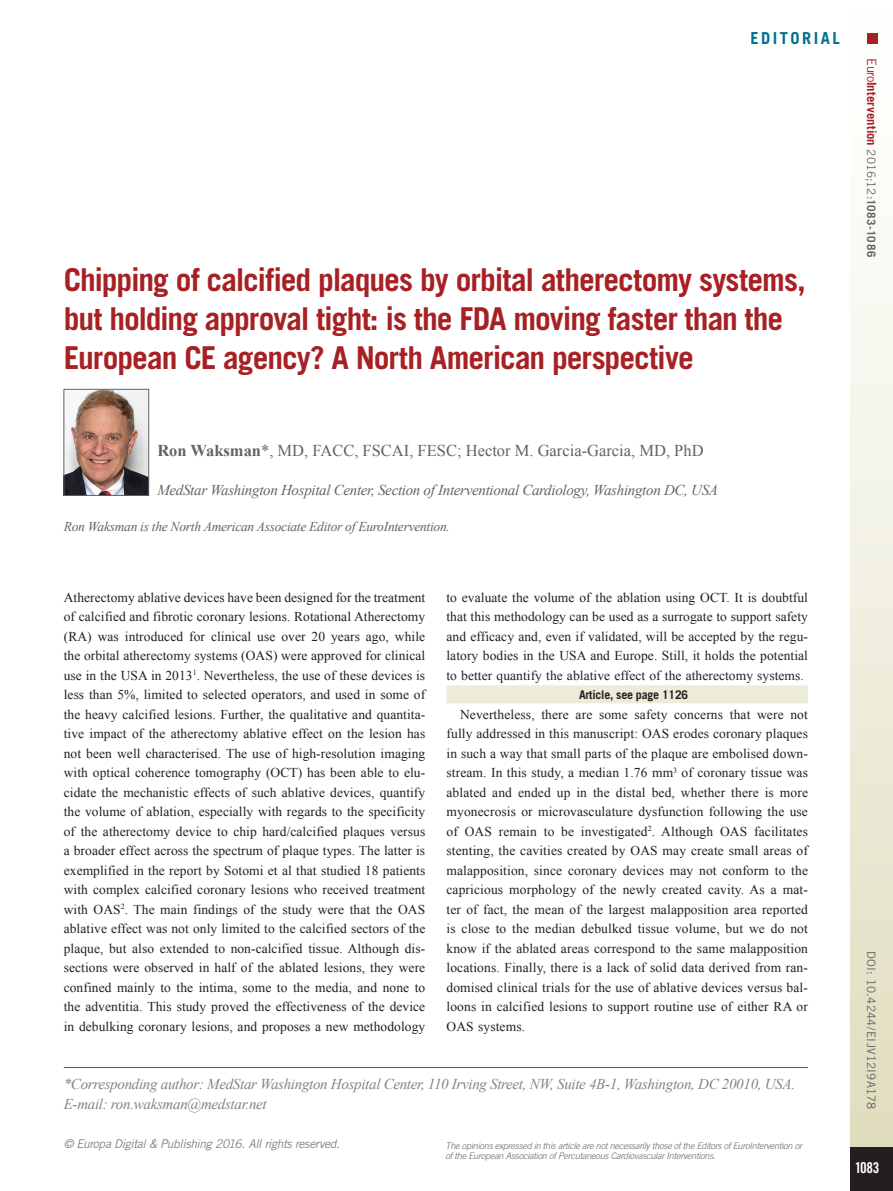
<style>
.page{position:relative;width:893px;height:1191px;background:#fff}
.page>*{position:absolute;margin:0;border:0;box-sizing:border-box;transform-origin:0 0}
.chapitre_titre{font:700 31.5px/39px "Trade Gothic LT Std";letter-spacing:-.035em;color:#a72023}
.chapitre_auteurs{font:16.5px "Times New Roman";color:#636366}
.chapitre_tetiere{font:700 16.5px "Trade Gothic LT Std";letter-spacing:.15em;color:#00718e}
.corresponding_author{font:italic 15px/19.5px "Times New Roman";letter-spacing:-.02em;color:#808285}
.chapitre_address{font:italic 15px "Times New Roman";letter-spacing:-.02em;color:#636366}
.t1{font:15px "Trade Gothic LT Std Bd Cn 20";color:#fff}
.text_1er_paragraph{font:13.5px/19.5px "Times New Roman";letter-spacing:.005em;color:#231f20;text-align:justify}
.text_paragraph{font:13.5px/19.5px "Times New Roman";letter-spacing:.01em;color:#231f20;text-align:justify}
.chapitre_address-2{font:italic 13.5px "Times New Roman";letter-spacing:-.02em;color:#636366}
.t2{font:700 12.75px "Trade Gothic LT Std";letter-spacing:.005em;color:#a72023}
.t3{font:italic 12px "Trade Gothic LT Std";letter-spacing:-.03em;color:#808285}
.ArticleSee{font:700 12px "Trade Gothic LT Std";letter-spacing:-.02em;color:#231f20}
.t4{font:11.7px "Trade Gothic LT Std";letter-spacing:.015em;color:#636366}
.t5{font:italic 300 9px/10.5px "Trade Gothic LT Std";letter-spacing:-.02em;color:#636366}
.s1{font-weight:400}
.s2{font-weight:400;font-size:11.7px;color:#636366}
.s3{font-size:11.7px;color:#636366}
.s4{font-weight:700}
</style>
<div class="page">
<div style="left:850px;top:0;width:43px;height:1191px;background:linear-gradient(to bottom,#fff,#dfdcbd)"></div>
<div style="left:850px;top:1147px;width:43px;height:44px;background:#231f20"></div>
<div style="left:867px;top:34px;width:11px;height:10px;background:#a72023"></div>
<hr style="left:64px;top:1067px;width:744px;height:1px;background:#57585a">
<img style="left:66px;top:391px;width:81px;height:102px">
<div style="left:64px;top:389px;width:85px;height:106px;border:1px solid #636366"></div>
<div style="left:446px;top:685px;width:362px;height:18px;background:#edecda"></div>
<p class="chapitre_tetiere" style="left:750px;top:28px;width:91px">EDITORIAL</p>
<p class="chapitre_titre" style="left:64px;top:259px;width:743px">Chipping of calcified plaques by orbital atherectomy systems, but holding approval tight: is the FDA moving faster than the<br>European CE agency? A North American perspective</p>
<p class="t2" style="left:879px;top:58px;width:200px;rotate:90deg"><span class="s1">Euro</span>Intervention <span class="s2">2016;12:</span><span class="s3">1083-1086</span></p>
<p class="chapitre_auteurs" style="left:157px;top:440px;width:548px"><span class="s4">Ron Waksman</span>*, MD, FACC, FSCAI, FESC; Hector M. Garcia-Garcia, MD, PhD</p>
<p class="chapitre_address" style="left:157px;top:479px;width:562px">MedStar Washington Hospital Center, Section of Interventional Cardiology, Washington DC, USA</p>
<p class="chapitre_address-2" style="left:64px;top:517px;width:388px">Ron Waksman is the North American Associate Editor of EuroIntervention.</p>
<p class="text_1er_paragraph" style="left:64px;top:587px;width:363px">Atherectomy ablative devices have been designed for the treatment of calcified and fibrotic coronary lesions. Rotational Atherectomy (RA) was introduced for clinical use over 20 years ago, while the orbital atherectomy systems (OAS) were approved for clinical use in the USA in 2013<sup>1</sup>. Nevertheless, the use of these devices is less than 5%, limited to selected operators, and used in some of the heavy calcified lesions. Further, the qualitative and quantita&shy;tive impact of the atherectomy ablative effect on the lesion has not been well characterised. The use of high-resolution imaging with optical coherence tomography (OCT) has been able to elu&shy;cidate the mechanistic effects of such ablative devices, quantify the volume of ablation, especially with regards to the specificity of the atherectomy device to chip hard/calcified plaques versus a broader effect across the spectrum of plaque types. The latter is exemplified in the report by Sotomi et al that studied 18 patients with complex calcified coronary lesions who received treatment with OAS<sup>2</sup>. The main findings of the study were that the OAS ablative effect was not only limited to the calcified sectors of the plaque, but also extended to non-calcified tissue. Although dis&shy;sections were observed in half of the ablated lesions, they were confined mainly to the intima, some to the media, and none to the adventitia. This study proved the effectiveness of the device in debulking coronary lesions, and proposes a new methodology</p>
<p class="text_1er_paragraph" style="left:446px;top:587px;width:363px">to evaluate the volume of the ablation using OCT. It is doubtful that this methodology can be used as a surrogate to support safety and efficacy and, even if validated, will be accepted by the regu&shy;latory bodies in the USA and Europe. Still, it holds the potential to better quantify the ablative effect of the atherectomy systems.</p>
<p class="ArticleSee" style="left:579px;top:687px;width:110px">Article, see page 1126</p>
<p class="text_paragraph" style="left:446px;top:704px;width:363px;text-indent:14px">Nevertheless, there are some safety concerns that were not fully addressed in this manuscript: OAS erodes coronary plaques in such a way that small parts of the plaque are embolised down&shy;stream. In this study, a median 1.76 mm<sup>3</sup> of coronary tissue was ablated and ended up in the distal bed, whether there is more myonecrosis or microvasculature dysfunction following the use of OAS remain to be investigated<sup>2</sup>. Although OAS facilitates stenting, the cavities created by OAS may create small areas of malapposition, since coronary devices may not conform to the capricious morphology of the newly created cavity. As a mat&shy;ter of fact, the mean of the largest malapposition area reported is close to the median debulked tissue volume, but we do not know if the ablated areas correspond to the same malapposition locations. Finally, there is a lack of solid data derived from ran&shy;domised clinical trials for the use of ablative devices versus bal&shy;loons in calcified lesions to support routine use of either RA or OAS systems.</p>
<p class="corresponding_author" style="left:64px;top:1074px;width:733px">*Corresponding author: MedStar Washington Hospital Center, 110 Irving Street, NW, Suite 4B-1, Washington, DC 20010, USA.<br>E-mail: ron.waksman@medstar.net</p>
<p class="t3" style="left:64px;top:1137px;width:277px">© Europa Digital &amp; Publishing 2016. All rights reserved.</p>
<p class="t5" style="left:446px;top:1140px;width:358px">The opinions expressed in this article are not necessarily those of the Editors of EuroIntervention or of the European Association of Percutaneous Cardiovascular Interventions.</p>
<p class="t4" style="left:878px;top:951px;width:159px;rotate:90deg">DOI: 10.4244/EIJV12I9A178</p>
<p class="t1" style="left:855px;top:1158px;width:26px">1083</p>
</div>
